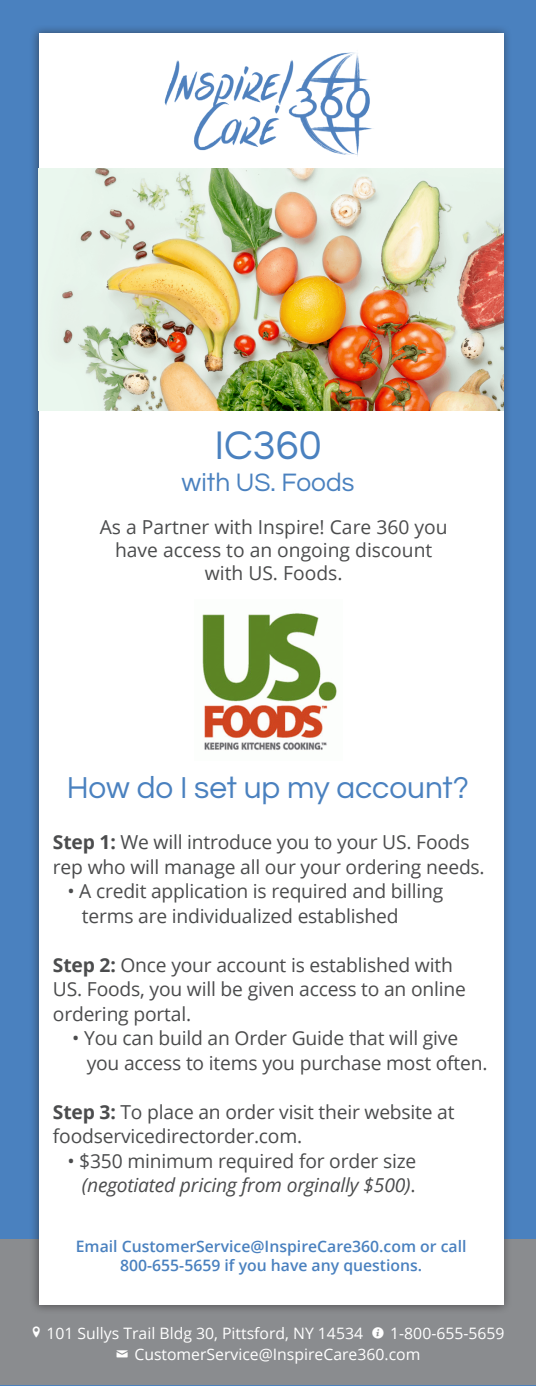
<style>
.page{position:relative;width:536px;height:1386px;background:#fff}
.page>*{position:absolute;margin:0;border:0;box-sizing:border-box;transform-origin:0 0}
.t1{font:41.65px "Questrial";color:#4a81bf}
.t2{font:31.5px "Questrial";color:#4a81bf}
.t3{font:26.25px "Questrial";color:#4a81bf}
.t4{font:19.25px/24.5px "Open Sans";letter-spacing:-.01em;color:#4b4c4d}
.t5{font:italic 19.25px/24.5px "Open Sans";letter-spacing:-.01em;color:#4b4c4d;text-align:right}
.t6{font:15.75px/21px "Open Sans";color:#fff;text-align:center}
.t7{font:600 15.75px/18.9px "Open Sans";color:#4a81bf;text-align:center}
.s1{font-weight:700}
.s2{font-style:normal}
.s3{font-family:"Entypo";font-size:28px}
.s4{font-family:"Entypo";font-size:24.5px}
</style>
<div class="page">
<div style="left:1px;top:1px;width:535px;height:1385px;background:#4a81bf"></div>
<div style="left:0;top:1240px;width:536px;height:145px;background:#8a8c8f"></div>
<div style="left:30px;top:25px;width:482px;height:1290px;background:#231f20;opacity:.55"></div>
<div style="left:39px;top:34px;width:464px;height:1271px;background:#fff"></div>
<img style="left:164px;top:52px;width:209px;height:104px">
<img style="left:202px;top:613px;width:135px;height:137px">
<img style="left:39px;top:169px;width:464px;height:242px">
<p class="t1" style="left:214px;top:425px;width:109px">IC360</p>
<p class="t3" style="left:181px;top:469px;width:174px">with US. Foods</p>
<p class="t4" style="left:100px;top:515px;width:349px;line-height:23.1px;text-align:center">As a Partner with Inspire! Care 360 you have access to an ongoing discount with US. Foods.</p>
<p class="t2" style="left:67px;top:772px;width:403px">How do I set up my account?</p>
<p class="t4" style="left:53px;top:830px;width:433px"><span class="s1">Step 1:</span> We will introduce you to your US. Foods rep who will manage all our your ordering needs.</p>
<p class="t4" style="left:82px;top:879px;width:363px;text-indent:-14px">• A credit application is required and billing terms are individualized established</p>
<p class="t4" style="left:53px;top:952px;width:414px"><span class="s1">Step 2:</span> Once your account is established with<br>US. Foods, you will be given access to an online ordering portal.</p>
<p class="t4" style="left:87px;top:1026px;width:402px;text-indent:-14px">• You can build an Order Guide that will give you access to items you purchase most often.</p>
<p class="t4" style="left:53px;top:1099px;width:403px"><span class="s1">Step 3:</span> To place an order visit their website at foodservicedirectorder.com.</p>
<p class="t5" style="left:67px;top:1148px;width:350px"><span class="s2">• $350 minimum required for order size </span>(negotiated pricing from orginally $500)<span class="s2">.</span></p>
<p class="t7" style="left:76px;top:1236px;width:392px">Email CustomerService@InspireCare360.com or call<br>800-655-5659 if you have any questions.</p>
<p class="t6" style="left:31px;top:1323px;width:474px"><span class="s3">0</span> 101 Sullys Trail Bldg 30, Pittsford, NY 14534 <span class="s4">`</span> 1-800-655-5659 <span class="s4">%</span> CustomerService@InspireCare360.com</p>
</div>
